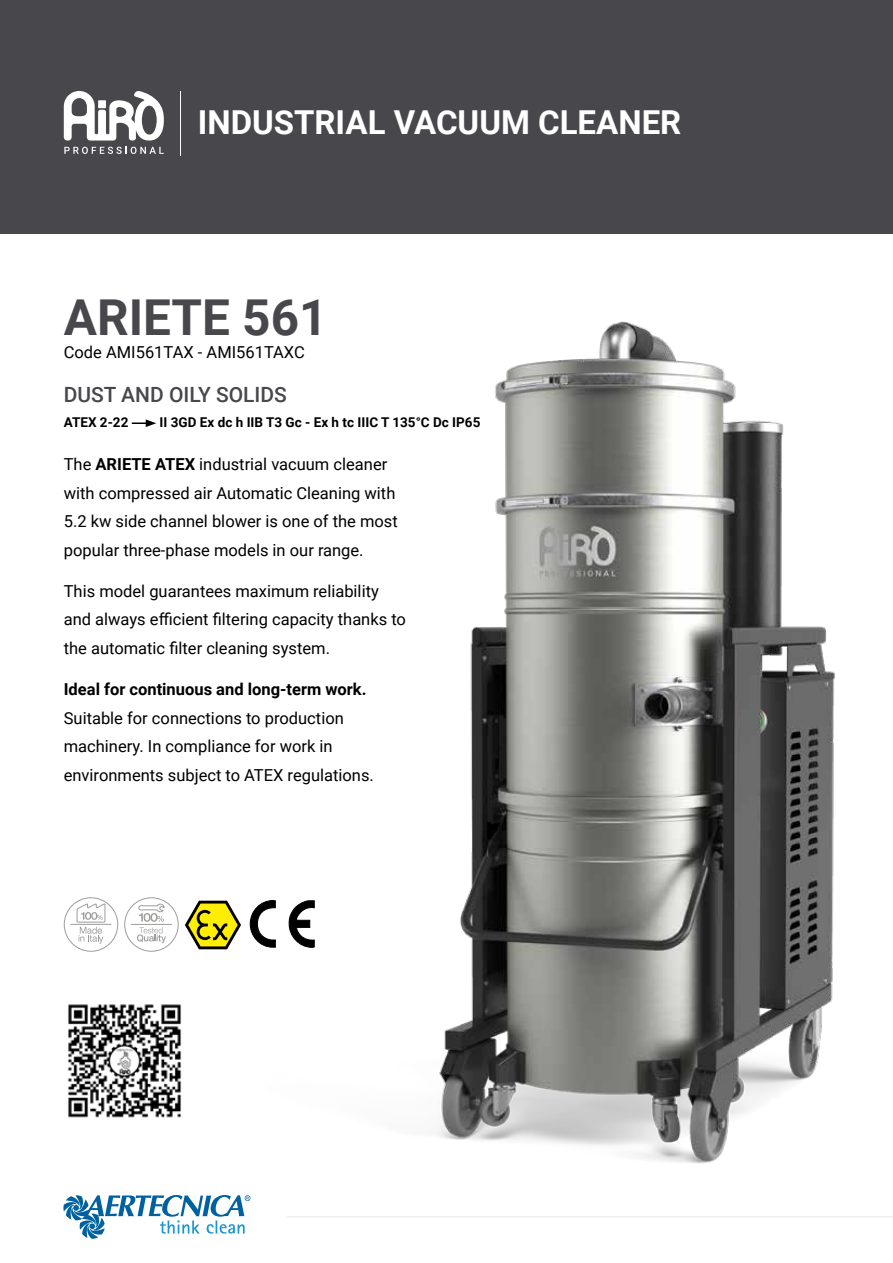
<style>
.page{position:relative;width:893px;height:1263px;background:#fff}
.page>*{position:absolute;margin:0;border:0;box-sizing:border-box;transform-origin:0 0}
.t1{font:700 49.5px "Roboto";color:#47474c}
.t2{font:700 33px "Roboto";color:#fff}
.t3{font:500 21px "Roboto";color:#47474c}
.t4{font:16.5px/28.5px "Roboto";color:#000}
.t5{font:700 16.5px "Roboto";color:#000}
.t6{font:700 13.5px "Roboto";color:#000}
.s1{font-weight:700}
</style>
<div class="page">
<div style="left:0;top:0;width:893px;height:234px;background:#47474c"></div>
<hr style="left:180px;top:91px;width:1px;height:64px;background:#fff">
<svg style="left:64px;top:91px;width:100px;height:50px"></svg>
<svg style="left:64px;top:147px;width:100px;height:7px"></svg>
<img style="left:164px;top:321px;width:671px;height:879px">
<svg style="left:63px;top:1195px;width:187px;height:44px"></svg>
<hr style="left:286px;top:1216px;width:607px;height:1px;background:#e7e7e7">
<div style="left:124px;top:897px;width:55px;height:55px;border:1px solid #9d9d9c;border-radius:50%"></div>
<svg style="left:137px;top:903px;width:29px;height:40px"></svg>
<hr style="left:131px;top:924px;width:41px;height:1px;background:#9d9d9c">
<div style="left:64px;top:897px;width:54px;height:55px;border:1px solid #9d9d9c;border-radius:50%"></div>
<svg style="left:76px;top:904px;width:30px;height:40px"></svg>
<hr style="left:71px;top:924px;width:40px;height:1px;background:#9d9d9c">
<svg style="left:185px;top:901px;width:56px;height:48px"></svg>
<svg style="left:289px;top:900px;width:25px;height:47px"></svg>
<svg style="left:250px;top:900px;width:26px;height:47px"></svg>
<svg style="left:132px;top:419px;width:24px;height:8px"></svg>
<img style="left:68px;top:1000px;width:117px;height:121px">
<h2 class="t2" style="left:198px;top:100px;width:485px">INDUSTRIAL VACUUM CLEANER</h2>
<h1 class="t1" style="left:64px;top:283px;width:265px">ARIETE 561</h1>
<p class="t4" style="left:64px;top:337px;width:243px">Code AMI561TAX - AMI561TAXC</p>
<p class="t3" style="left:64px;top:380px;width:225px">DUST AND OILY SOLIDS</p>
<p class="t6" style="left:64px;top:413px;width:66px">ATEX 2-22</p>
<p class="t6" style="left:160px;top:413px;width:322px">II 3GD Ex dc h IIB T3 Gc - Ex h tc IIIC T 135°C Dc IP65</p>
<p class="t4" style="left:64px;top:449px;width:336px">The <span class="s1">ARIETE ATEX</span> industrial vacuum cleaner with compressed air Automatic Cleaning with 5.2 kw side channel blower is one of the most popular three-phase models in our range.</p>
<p class="t4" style="left:64px;top:576px;width:344px">This model guarantees maximum reliability and always efficient filtering capacity thanks to the automatic filter cleaning system.</p>
<p class="t5" style="left:64px;top:678px;width:304px">Ideal for continuous and long-term work.</p>
<p class="t4" style="left:64px;top:703px;width:312px">Suitable for connections to production machinery. In compliance for work in environments subject to ATEX regulations.</p>
</div>
